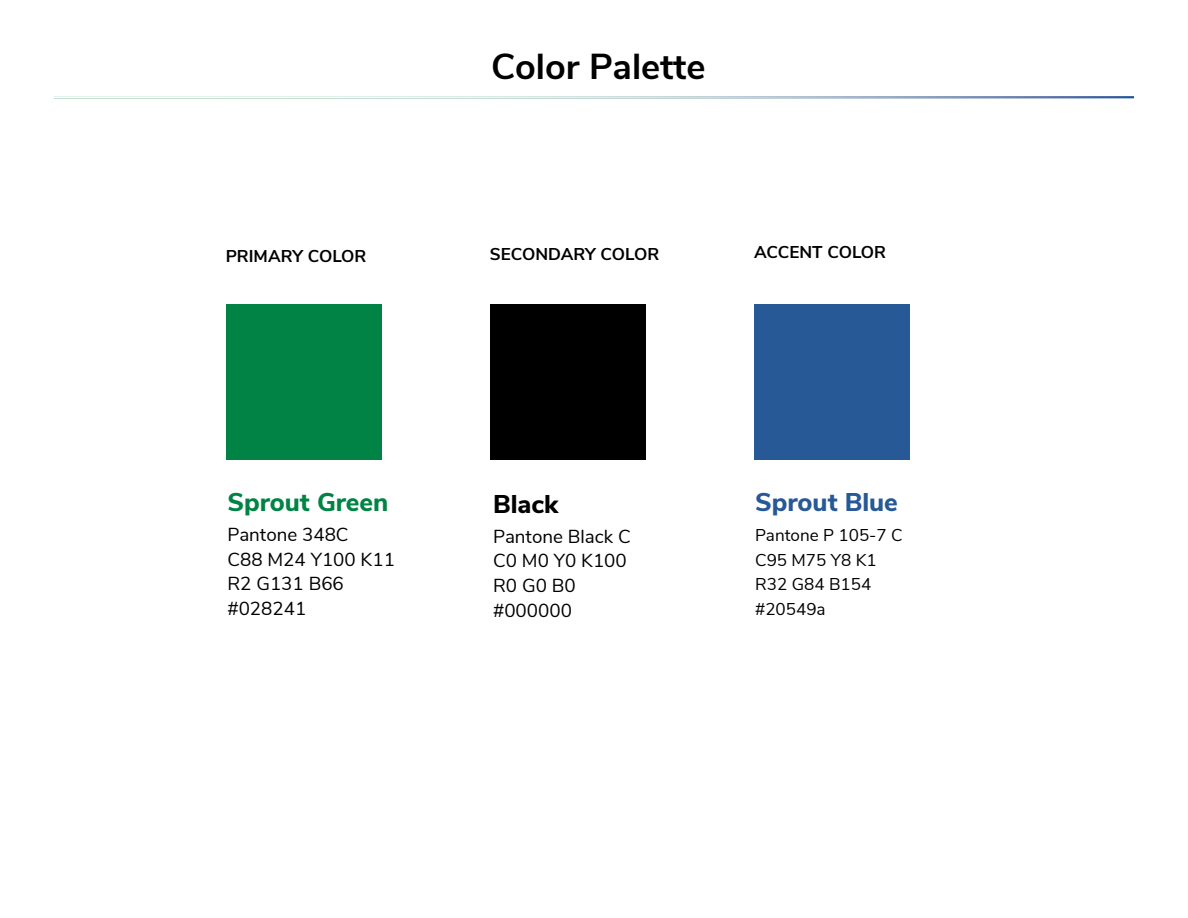
<style>
.page{position:relative;width:1188px;height:918px;background:#fff}
.page>*{position:absolute;margin:0;border:0;box-sizing:border-box;transform-origin:0 0}
.t1{font:700 36px "Nunito Sans";color:#000}
.t2{font:800 25.65px "Nunito Sans";color:#008345}
.t3{font:800 25.65px "Nunito Sans";color:#275996}
.t4{font:800 25.65px "Nunito Sans";color:#000}
.t5{font:18.75px/24.6px "Nunito Sans";color:#000}
.t6{font:17.1px/24.6px "Nunito Sans";color:#000}
.t7{font:700 17.1px "Nunito Sans";color:#000}
</style>
<div class="page">
<div style="left:226px;top:304px;width:156px;height:156px;background:#008345"></div>
<div style="left:490px;top:304px;width:156px;height:156px;background:#000"></div>
<div style="left:754px;top:304px;width:156px;height:156px;background:#275996"></div>
<h1 class="t1" style="left:491px;top:40px;width:216px">Color Palette</h1>
<p class="t7" style="left:226px;top:244px;width:142px">PRIMARY COLOR</p>
<p class="t7" style="left:490px;top:241px;width:171px">SECONDARY COLOR</p>
<p class="t7" style="left:754px;top:239px;width:133px">ACCENT COLOR</p>
<h2 class="t2" style="left:227px;top:483px;width:163px">Sprout Green</h2>
<p class="t5" style="left:227px;top:521px;width:169px">Pantone 348C<br>C88 M24 Y100 K11<br>R2 G131 B66 #028241</p>
<h2 class="t4" style="left:493px;top:485px;width:67px">Black</h2>
<p class="t5" style="left:493px;top:523px;width:139px">Pantone Black C<br>C0 M0 Y0 K100<br>R0 G0 B0 #000000</p>
<h2 class="t3" style="left:755px;top:483px;width:144px">Sprout Blue</h2>
<p class="t6" style="left:755px;top:522px;width:149px">Pantone P 105-7 C<br>C95 M75 Y8 K1<br>R32 G84 B154 #20549a</p>
</div>
